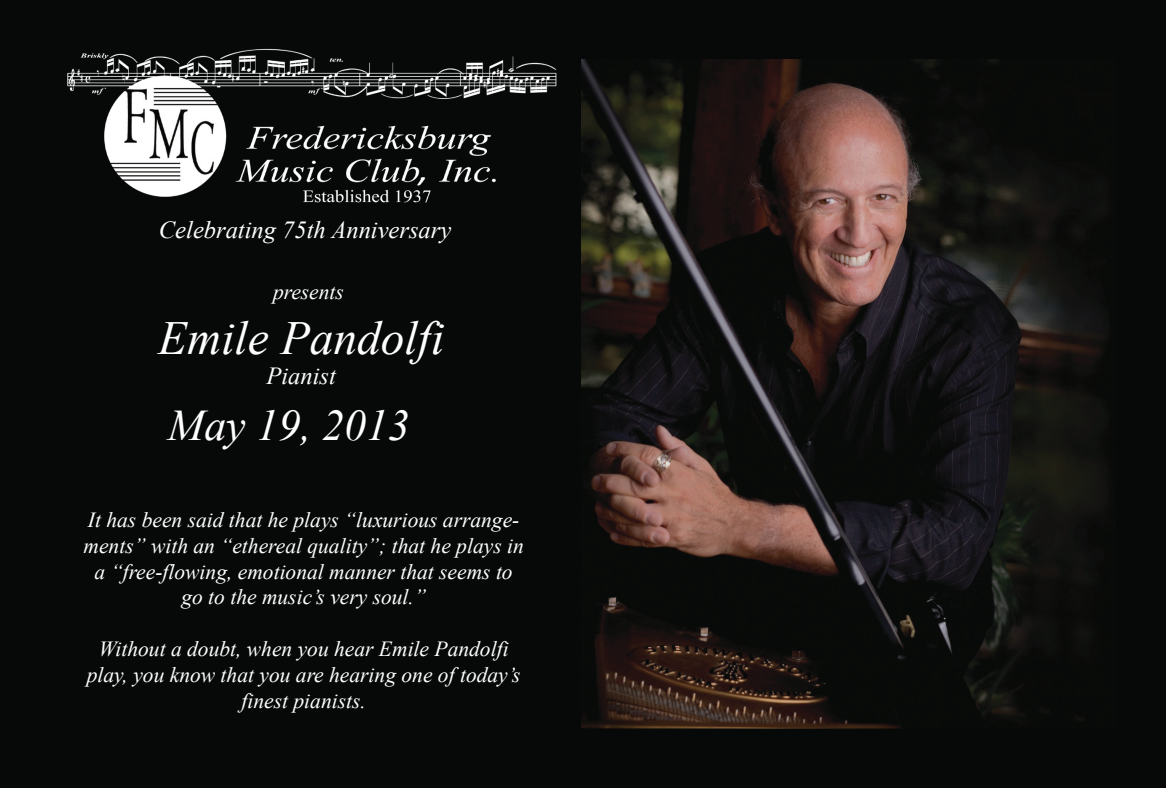
<style>
.page{position:relative;width:1166px;height:788px;background:#070908}
.page>*{position:absolute;margin:0;border:0;box-sizing:border-box;transform-origin:0 0}
.t1{font:italic 47.43px "Times New Roman";color:#fff}
.t2{font:italic 43.75px "Times New Roman";color:#fff}
.t3{font:italic 24.5px "Times New Roman";color:#fff}
.t4{font:italic 21.53px/25.7px "Times New Roman";color:#fff;text-align:center}
</style>
<div class="page">
<img style="left:582px;top:59px;width:525px;height:668px">
<img style="left:67px;top:48px;width:490px;height:155px">
<p class="t3" style="left:159px;top:213px;width:294px">Celebrating 75th Anniversary</p>
<p class="t4" style="left:273px;top:279px;width:72px">presents</p>
<h1 class="t1" style="left:158px;top:306px;width:288px">Emile Pandolfi</h1>
<p class="t3" style="left:266px;top:359px;width:71px">Pianist</p>
<h2 class="t2" style="left:168px;top:395px;width:243px">May 19, 2013</h2>
<p class="t4" style="left:84px;top:506px;width:442px">It has been said that he plays “luxurious arrange&shy;ments” with an “ethereal quality”; that he plays in a “free-flowing, emotional manner that seems to go to the music’s very soul.”</p>
<p class="t4" style="left:87px;top:635px;width:435px">Without a doubt, when you hear Emile Pandolfi play, you know that you are hearing one of today’s finest pianists.</p>
</div>
